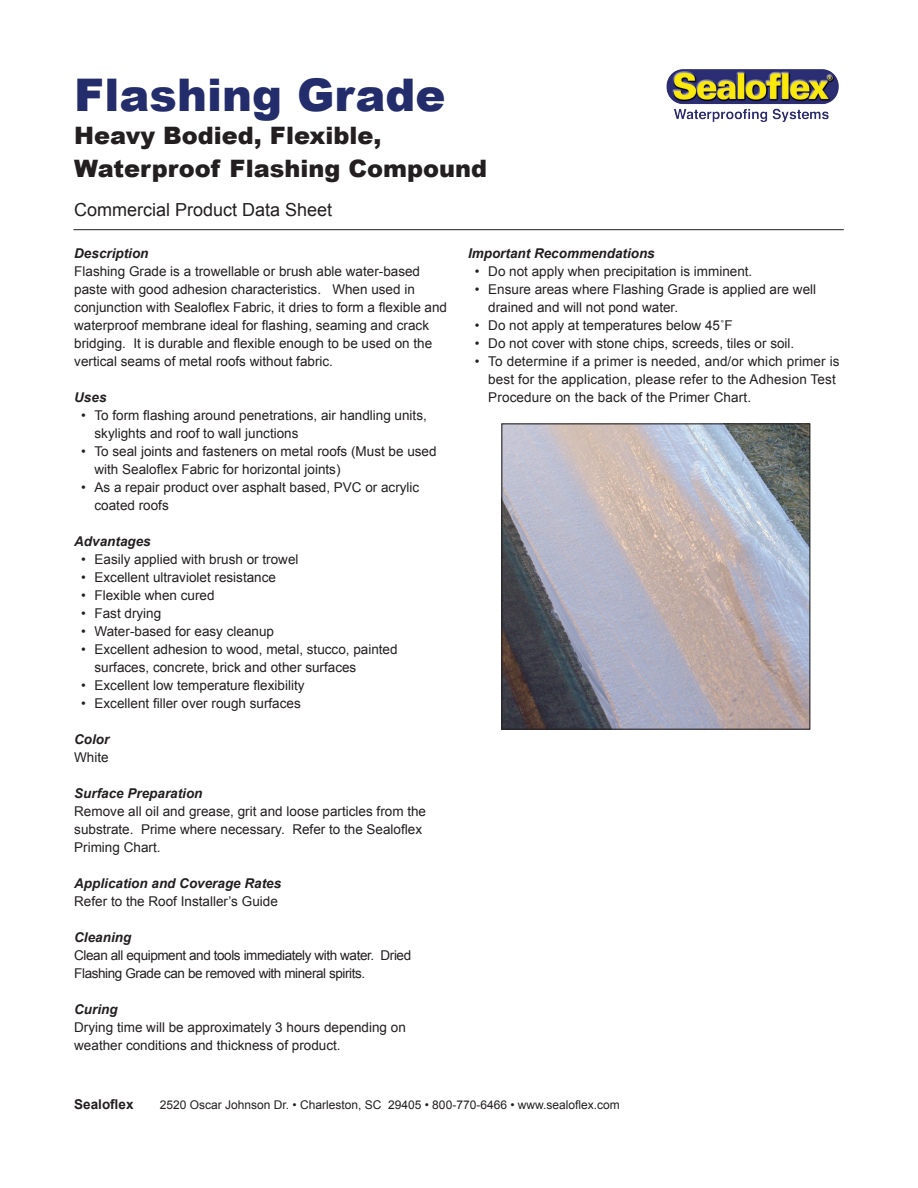
<style>
.page{position:relative;width:918px;height:1188px;background:#fff}
.page>*{position:absolute;margin:0;border:0;box-sizing:border-box;transform-origin:0 0}
.t1{font:900 45px "Arial";color:#242d6b}
.t2{font:900 24px "Arial";color:#231f20}
.t3{font:18px "Arial";color:#231f20}
.Paragraph_Style_1{font:13.5px/18px "Arial";color:#231f20}
.t4{font:italic 700 13.5px "Arial";color:#231f20}
.Paragraph_Style_1-2{font:13.5px/18px "Arial";letter-spacing:-.03em;color:#231f20}
.t5{font:700 13.5px "Arial";color:#231f20}
.t6{font:12px "Arial";color:#231f20}
</style>
<div class="page">
<img style="left:666px;top:69px;width:173px;height:53px">
<hr style="left:73px;top:229px;width:771px;height:1px;background:#231f20">
<img style="left:503px;top:425px;width:305px;height:303px">
<div style="left:501px;top:423px;width:309px;height:307px;border:1px solid #231f20"></div>
<p class="t1" style="left:74px;top:62px;width:373px">Flashing Grade</p>
<p class="t2" style="left:74px;top:118px;width:309px">Heavy Bodied, Flexible,</p>
<p class="t2" style="left:74px;top:151px;width:414px">Waterproof Flashing Compound</p>
<p class="t3" style="left:74px;top:198px;width:260px">Commercial Product Data Sheet</p>
<p class="t4" style="left:74px;top:245px;width:76px">Description</p>
<p class="Paragraph_Style_1" style="left:74px;top:263px;width:374px">Flashing Grade is a trowellable or brush able water-based paste with good adhesion characteristics. When used in conjunction with Sealoflex Fabric, it dries to form a flexible and waterproof membrane ideal for flashing, seaming and crack bridging. It is durable and flexible enough to be used on the vertical seams of metal roofs without fabric.</p>
<p class="t4" style="left:74px;top:389px;width:34px">Uses</p>
<p class="Paragraph_Style_1" style="left:94px;top:407px;width:334px;text-indent:-14px">• To form flashing around penetrations, air handling units, skylights and roof to wall junctions</p>
<p class="Paragraph_Style_1" style="left:94px;top:443px;width:344px;text-indent:-14px">• To seal joints and fasteners on metal roofs (Must be used with Sealoflex Fabric for horizontal joints)</p>
<p class="Paragraph_Style_1" style="left:94px;top:479px;width:326px;text-indent:-14px">• As a repair product over asphalt based, PVC or acrylic coated roofs</p>
<p class="t4" style="left:74px;top:533px;width:78px">Advantages</p>
<p class="Paragraph_Style_1" style="left:81px;top:551px;width:219px">• Easily applied with brush or trowel</p>
<p class="Paragraph_Style_1" style="left:81px;top:569px;width:197px">• Excellent ultraviolet resistance</p>
<p class="Paragraph_Style_1" style="left:81px;top:587px;width:135px">• Flexible when cured</p>
<p class="Paragraph_Style_1" style="left:81px;top:605px;width:82px">• Fast drying</p>
<p class="Paragraph_Style_1" style="left:81px;top:623px;width:195px">• Water-based for easy cleanup</p>
<p class="Paragraph_Style_1" style="left:94px;top:641px;width:305px;text-indent:-14px">• Excellent adhesion to wood, metal, stucco, painted surfaces, concrete, brick and other surfaces</p>
<p class="Paragraph_Style_1" style="left:81px;top:677px;width:225px">• Excellent low temperature flexibility</p>
<p class="Paragraph_Style_1" style="left:81px;top:695px;width:221px">• Excellent filler over rough surfaces</p>
<p class="t4" style="left:74px;top:731px;width:37px">Color</p>
<p class="Paragraph_Style_1" style="left:74px;top:749px;width:36px">White</p>
<p class="t4" style="left:74px;top:785px;width:130px">Surface Preparation</p>
<p class="Paragraph_Style_1" style="left:74px;top:803px;width:353px">Remove all oil and grease, grit and loose particles from the substrate. Prime where necessary. Refer to the Sealoflex<br>Priming Chart.</p>
<p class="t4" style="left:74px;top:875px;width:209px">Application and Coverage Rates</p>
<p class="Paragraph_Style_1" style="left:74px;top:893px;width:205px">Refer to the Roof Installer’s Guide</p>
<p class="t4" style="left:74px;top:929px;width:59px">Cleaning</p>
<p class="Paragraph_Style_1-2" style="left:74px;top:947px;width:338px">Clean all equipment and tools immediately with water. Dried<br>Flashing Grade can be removed with mineral spirits.</p>
<p class="t4" style="left:74px;top:1001px;width:45px">Curing</p>
<p class="Paragraph_Style_1" style="left:74px;top:1019px;width:333px">Drying time will be approximately 3 hours depending on weather conditions and thickness of product.</p>
<p class="t4" style="left:468px;top:245px;width:188px">Important Recommendations</p>
<p class="Paragraph_Style_1" style="left:475px;top:263px;width:279px">• Do not apply when precipitation is imminent.</p>
<p class="Paragraph_Style_1" style="left:488px;top:281px;width:329px;text-indent:-14px">• Ensure areas where Flashing Grade is applied are well drained and will not pond water.</p>
<p class="Paragraph_Style_1" style="left:475px;top:317px;width:260px">• Do not apply at temperatures below 45˚F</p>
<p class="Paragraph_Style_1" style="left:475px;top:335px;width:321px">• Do not cover with stone chips, screeds, tiles or soil.</p>
<p class="Paragraph_Style_1" style="left:488px;top:353px;width:353px;text-indent:-14px">• To determine if a primer is needed, and/or which primer is best for the application, please refer to the Adhesion Test<br>Procedure on the back of the Primer Chart.</p>
<p class="t5" style="left:74px;top:1095px;width:61px">Sealoflex</p>
<p class="t6" style="left:160px;top:1097px;width:462px">2520 Oscar Johnson Dr. • Charleston, SC 29405 • 800-770-6466 • www.sealoflex.com</p>
</div>
